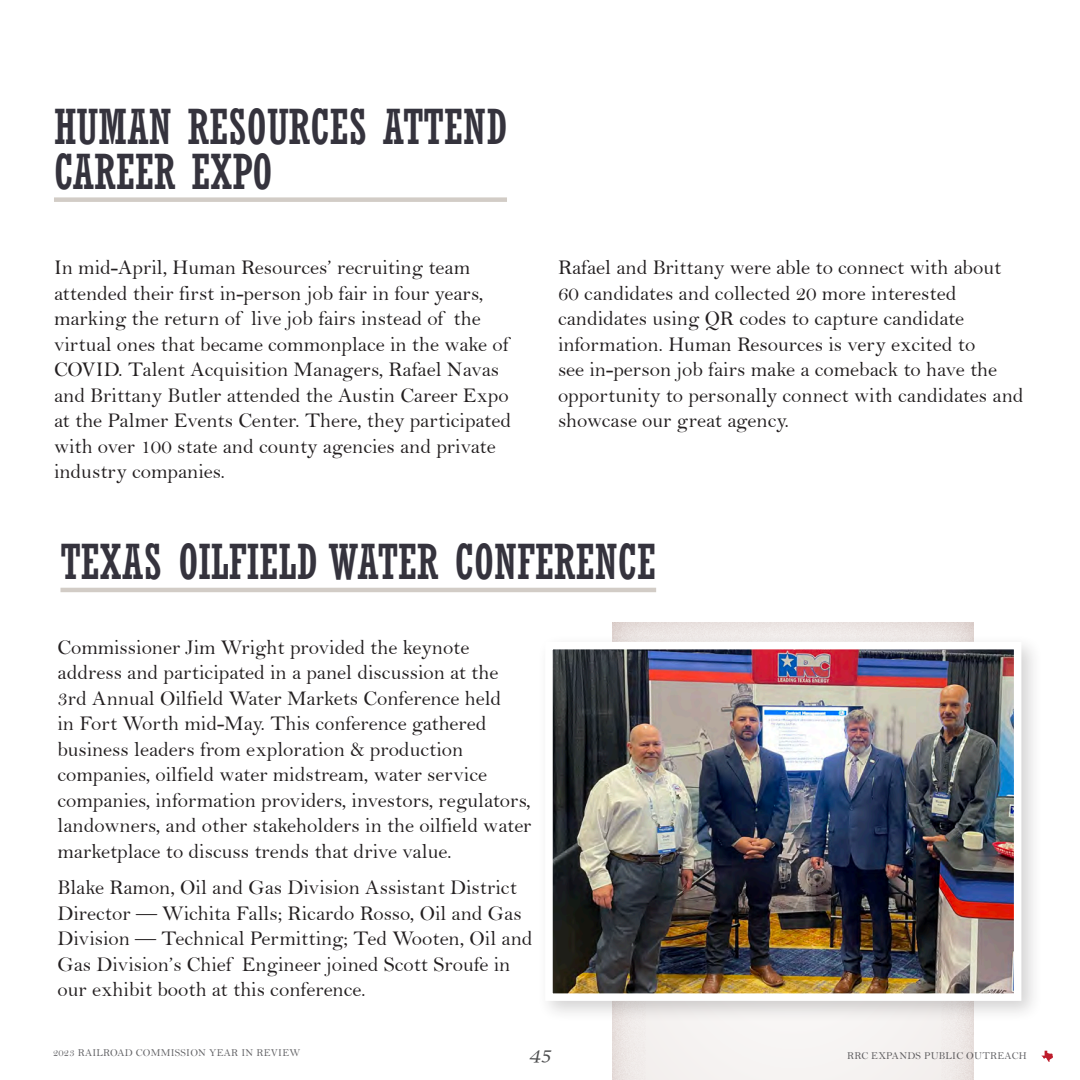
<style>
.page{position:relative;width:1080px;height:1080px;background:#fff}
.page>*{position:absolute;margin:0;border:0;box-sizing:border-box;transform-origin:0 0}
.Article_Title{font:condensed 48px/45px "Rockwell";color:#35333d}
.t1{font:21px/25.5px "Bell";color:#231f20}
.t2{font:italic 18px "Lucida Calligraphy";color:#4b4c4d}
.t3{font:10.5px "Bell";letter-spacing:.02em;color:#636366}
</style>
<div class="page">
<div style="left:603px;top:617px;width:373px;height:463px;background:#784033;opacity:.26"></div>
<div style="left:54px;top:197px;width:453px;height:5px;background:#d2ccc6"></div>
<hr style="left:60px;top:588px;width:596px;height:4px;background:#d2ccc6">
<div style="left:537px;top:633px;width:506px;height:390px;background:#231f20;opacity:.2"></div>
<img style="left:554px;top:651px;width:458px;height:341px">
<div style="left:545px;top:642px;width:476px;height:359px;border:8px solid #fff"></div>
<svg style="left:1041px;top:1051px;width:12px;height:11px"></svg>
<h2 class="Article_Title" style="left:54px;top:105px;width:455px">HUMAN RESOURCES ATTEND<br>CAREER EXPO</h2>
<p class="t1" style="left:54px;top:254px;width:459px">In mid-April, Human Resources’ recruiting team attended their first in-person job fair in four years, marking the return of live job fairs instead of the virtual ones that became commonplace in the wake of COVID. Talent Acquisition Managers, Rafael Navas and Brittany Butler attended the Austin Career Expo at the Palmer Events Center. There, they participated with over 100 state and county agencies and private industry companies.</p>
<p class="t1" style="left:558px;top:254px;width:467px">Rafael and Brittany were able to connect with about 60 candidates and collected 20 more interested candidates using QR codes to capture candidate information. Human Resources is very excited to<br>see in-person job fairs make a comeback to have the opportunity to personally connect with candidates and showcase our great agency.</p>
<h2 class="Article_Title" style="left:60px;top:540px;width:597px">TEXAS OILFIELD WATER CONFERENCE</h2>
<p class="t1" style="left:57px;top:634px;width:476px">Commissioner Jim Wright provided the keynote address and participated in a panel discussion at the 3rd Annual Oilfield Water Markets Conference held<br>in Fort Worth mid-May. This conference gathered business leaders from exploration &amp; production companies, oilfield water midstream, water service companies, information providers, investors, regulators, landowners, and other stakeholders in the oilfield water marketplace to discuss trends that drive value.</p>
<p class="t1" style="left:57px;top:874px;width:477px">Blake Ramon, Oil and Gas Division Assistant District Director — Wichita Falls; Ricardo Rosso, Oil and Gas Division — Technical Permitting; Ted Wooten, Oil and Gas Division’s Chief Engineer joined Scott Sroufe in our exhibit booth at this conference.</p>
<p class="t3" style="left:53px;top:1046px;width:249px">2023 RAILROAD COMMISSION YEAR IN REVIEW</p>
<p class="t3" style="left:847px;top:1049px;width:91px">RRC Expands Public</p>
<p class="t3" style="left:966px;top:1049px;width:17px">Outre</p>
<p class="t3" style="left:1005px;top:1049px;width:24px">ach</p>
<p class="t2" style="left:529px;top:1043px;width:23px">45</p>
</div>
